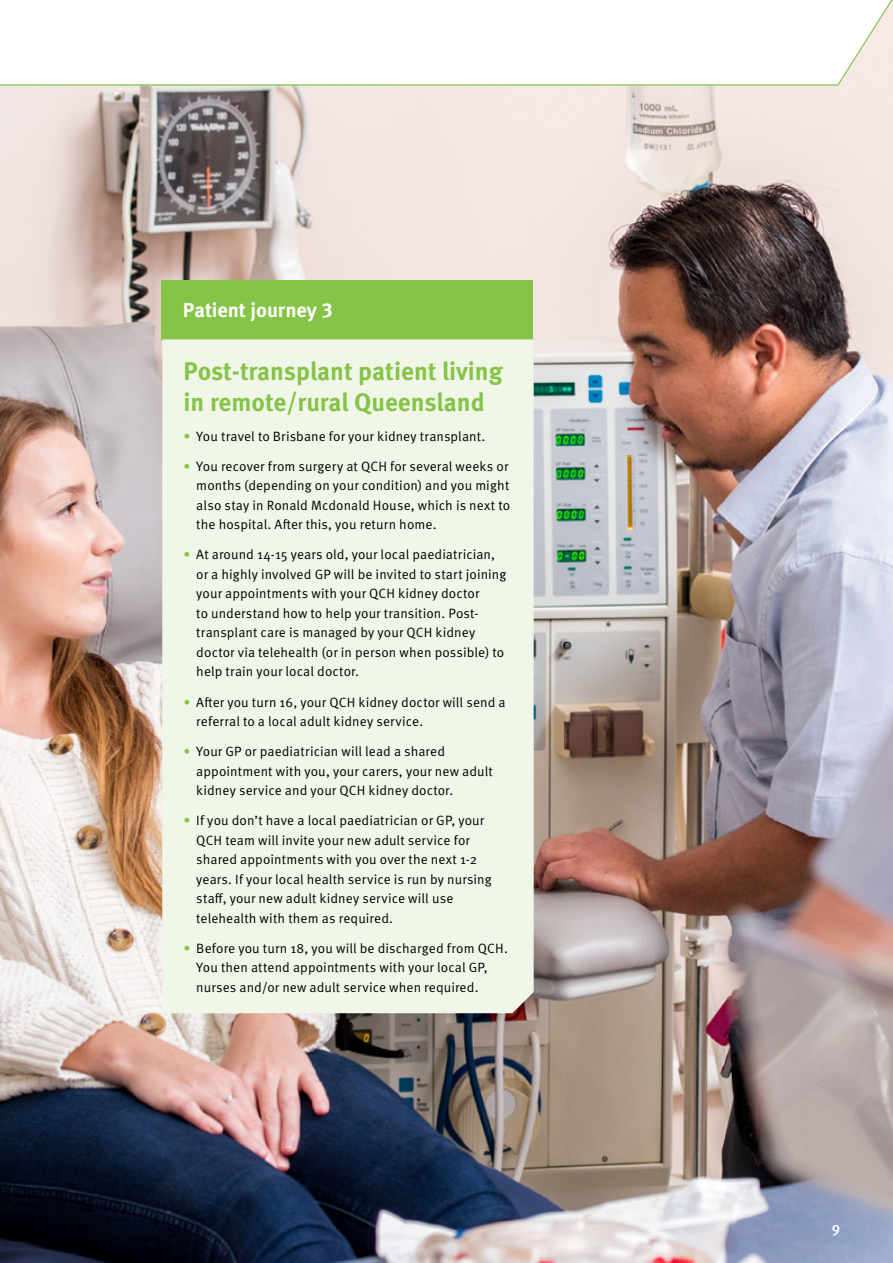
<style>
.page{position:relative;width:893px;height:1263px;background:#fff}
.page>*{position:absolute;margin:0;border:0;box-sizing:border-box;transform-origin:0 0}
.t1{font:700 25.5px/30.6px "Meta OT";color:#85c446}
.t2{font:700 20.25px "Meta OT";letter-spacing:-.01em;color:#fff}
.t3{font:500 15px "Meta OT";color:#fff}
.t4{font:13.5px/19.5px "Meta OT Norm";letter-spacing:.01em;color:#000}
.s1{color:#85c446}
</style>
<div class="page">
<img style="left:0;top:86px;width:893px;height:1177px">
<div style="left:162px;top:281px;width:371px;height:60px;background:#85c446"></div>
<svg style="left:162px;top:339px;width:372px;height:674px;background:#eef4e6"></svg>
<svg style="left:0;top:0;width:893px;height:86px"></svg>
<h2 class="t2" style="left:183px;top:297px;width:151px">Patient journey 3</h2>
<h1 class="t1" style="left:184px;top:356px;width:321px">Post-transplant patient living in remote/rural Queensland</h1>
<p class="t4" style="left:184px;top:426px;width:303px"><span class="s1">•</span> You travel to Brisbane for your kidney transplant.</p>
<p class="t4" style="left:196px;top:456px;width:315px;text-indent:-13px"><span class="s1">•</span> You recover from surgery at QCH for several weeks or months (depending on your condition) and you might also stay in Ronald Mcdonald House, which is next to the hospital. After this, you return home.</p>
<p class="t4" style="left:196px;top:545px;width:312px;text-indent:-13px"><span class="s1">•</span> At around 14-15 years old, your local paediatrician, or a highly involved GP will be invited to start joining your appointments with your QCH kidney doctor<br>to understand how to help your transition. Post&shy;transplant care is managed by your QCH kidney doctor via telehealth (or in person when possible) to help train your local doctor.</p>
<p class="t4" style="left:196px;top:692px;width:311px;text-indent:-13px"><span class="s1">•</span> After you turn 16, your QCH kidney doctor will send a referral to a local adult kidney service.</p>
<p class="t4" style="left:196px;top:742px;width:298px;text-indent:-13px"><span class="s1">•</span> Your GP or paediatrician will lead a shared appointment with you, your carers, your new adult kidney service and your QCH kidney doctor.</p>
<p class="t4" style="left:196px;top:811px;width:297px;text-indent:-13px"><span class="s1">•</span> If you don’t have a local paediatrician or GP, your QCH team will invite your new adult service for shared appointments with you over the next 1-2 years. If your local health service is run by nursing staff, your new adult kidney service will use telehealth with them as required.</p>
<p class="t4" style="left:196px;top:939px;width:313px;text-indent:-13px"><span class="s1">•</span> Before you turn 18, you will be discharged from QCH.<br>You then attend appointments with your local GP, nurses and/or new adult service when required.</p>
<p class="t3" style="left:832px;top:1220px;width:10px">9</p>
</div>
